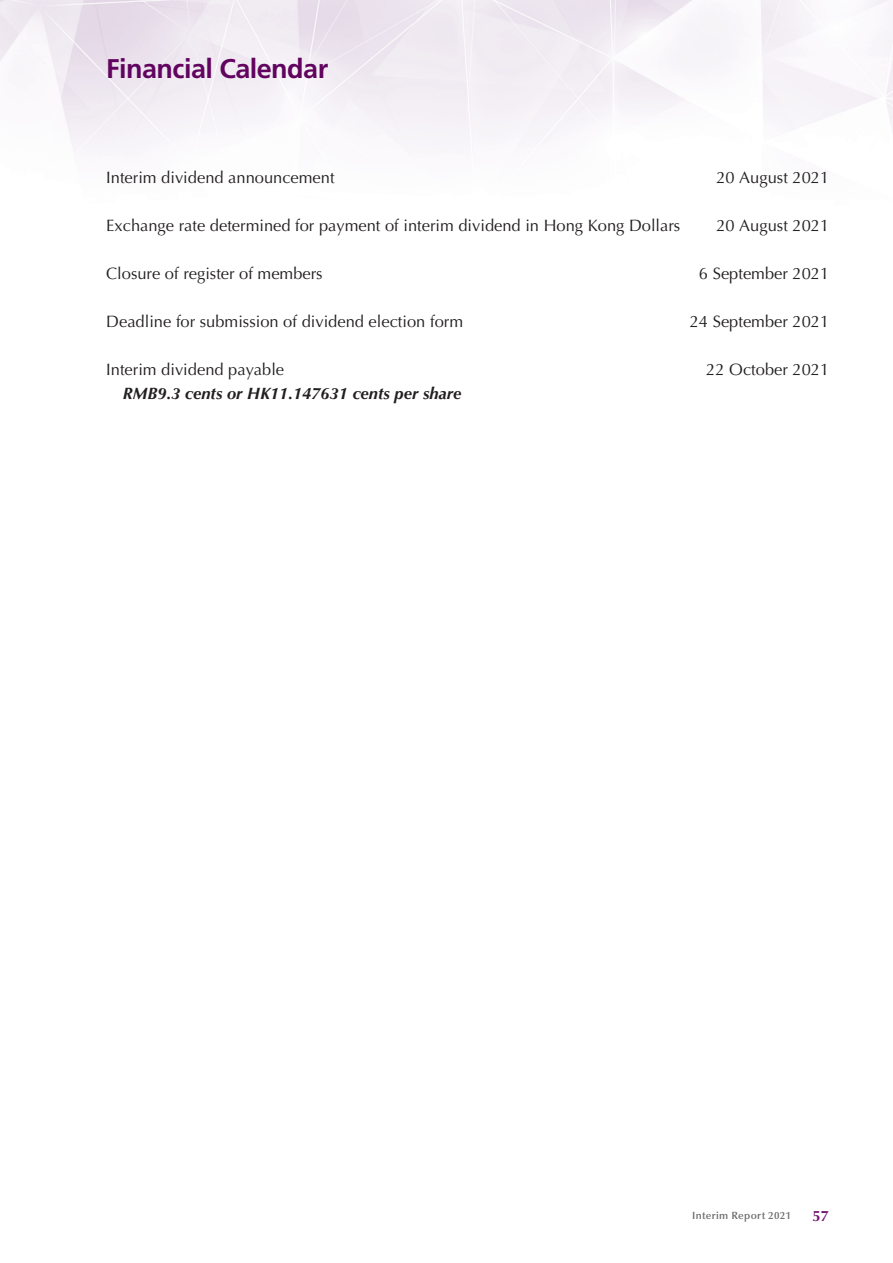
<style>
.page{position:relative;width:893px;height:1263px;background:#fff}
.page>*{position:absolute;margin:0;border:0;box-sizing:border-box;transform-origin:0 0}
.t1{font:700 27px "Frutiger LT Std";letter-spacing:-.02em;color:#61045f}
._00_txt{font:16.5px "Optima LT Std";color:#231f20}
._00_txt-2{font:italic 700 16.5px "Optima LT Std";color:#231f20}
.t2{font:700 15px "Optima LT Std";color:#731372}
.t3{font:600 10.5px "Optima LT Std";letter-spacing:.03em;color:#6c6d70}
</style>
<div class="page">
<img style="left:0;top:0;width:893px;height:152px">
<p class="t1" style="left:106px;top:52px;width:223px">Financial Calendar</p>
<p class="_00_txt" style="left:106px;top:168px;width:230px">Interim dividend announcement</p>
<p class="_00_txt" style="left:716px;top:168px;width:114px">20 August 2021</p>
<p class="_00_txt" style="left:106px;top:216px;width:576px">Exchange rate determined for payment of interim dividend in Hong Kong Dollars</p>
<p class="_00_txt" style="left:716px;top:216px;width:114px">20 August 2021</p>
<p class="_00_txt" style="left:106px;top:264px;width:218px">Closure of register of members</p>
<p class="_00_txt" style="left:699px;top:264px;width:132px">6 September 2021</p>
<p class="_00_txt" style="left:106px;top:312px;width:358px">Deadline for submission of dividend election form</p>
<p class="_00_txt" style="left:690px;top:312px;width:141px">24 September 2021</p>
<p class="_00_txt" style="left:106px;top:360px;width:179px">Interim dividend payable</p>
<p class="_00_txt-2" style="left:123px;top:383px;width:340px">RMB9.3 cents or HK11.147631 cents per share</p>
<p class="_00_txt" style="left:706px;top:360px;width:124px">22 October 2021</p>
<p class="t3" style="left:692px;top:1210px;width:100px">Interim Report 2021</p>
<p class="t2" style="left:812px;top:1207px;width:18px">57</p>
</div>
